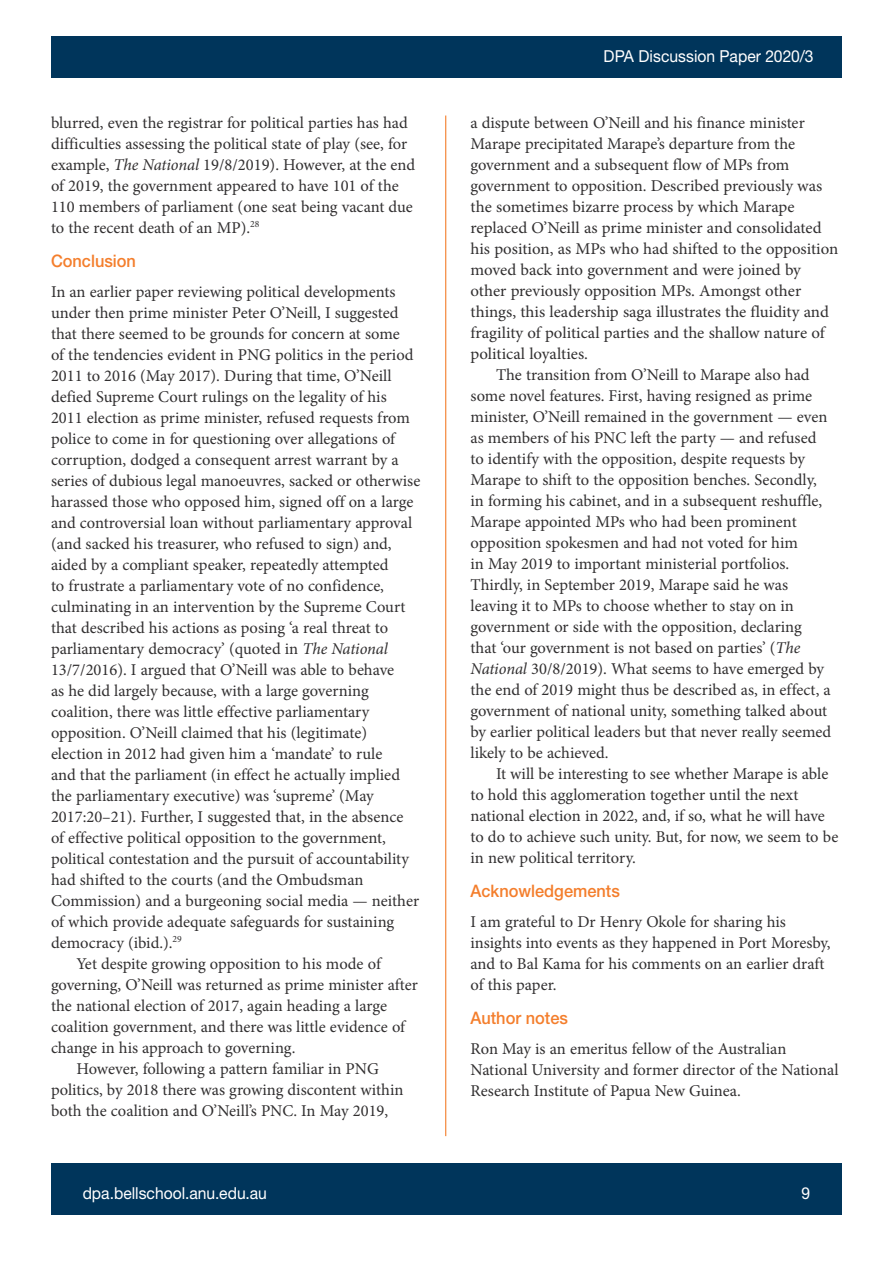
<style>
.page{position:relative;width:893px;height:1263px;background:#fff}
.page>*{position:absolute;margin:0;border:0;box-sizing:border-box;transform-origin:0 0}
.HEADING_1{font:500 17.25px "Helvetica Neue LT Std";color:#f47e2c;scale:.95 1}
.PARA_2{font:16.5px/21px "Minion Pro";color:#312f30}
.PARA_1{font:16.5px/21px "Minion Pro";color:#312f30}
.t1{font:16.5px "Helvetica Neue LT Std";color:#fff;scale:.95 1}
.s1{font-style:italic}
</style>
<div class="page">
<div style="left:51px;top:1164px;width:791px;height:51px;background:#00355b"></div>
<hr style="left:445px;top:116px;width:1px;height:1020px;background:#f47e2c">
<div style="left:51px;top:36px;width:791px;height:42px;background:#00355b"></div>
<p class="PARA_2" style="left:51px;top:112px;width:366px">blurred, even the registrar for political parties has had difficulties assessing the political state of play (see, for example, <span class="s1">The National</span> 19/8/2019). However, at the end of 2019, the government appeared to have 101 of the 110 members of parliament (one seat being vacant due to the recent death of an MP).<sup>28</sup></p>
<p class="HEADING_1" style="left:51px;top:251px;width:91px">Conclusion</p>
<p class="PARA_1" style="left:51px;top:281px;width:371px">In an earlier paper reviewing political developments under then prime minister Peter O’Neill, I suggested that there seemed to be grounds for concern at some<br>of the tendencies evident in PNG politics in the period 2011 to 2016 (May 2017). During that time, O’Neill defied Supreme Court rulings on the legality of his 2011 election as prime minister, refused requests from police to come in for questioning over allegations of corruption, dodged a consequent arrest warrant by a series of dubious legal manoeuvres, sacked or otherwise harassed those who opposed him, signed off on a large and controversial loan without parliamentary approval (and sacked his treasurer, who refused to sign) and, aided by a compliant speaker, repeatedly attempted<br>to frustrate a parliamentary vote of no confidence, culminating in an intervention by the Supreme Court that described his actions as posing ‘a real threat to parliamentary democracy’ (quoted in <span class="s1">The National </span>13/7/2016). I argued that O’Neill was able to behave<br>as he did largely because, with a large governing coalition, there was little effective parliamentary opposition. O’Neill claimed that his (legitimate) election in 2012 had given him a ‘mandate’ to rule<br>and that the parliament (in effect he actually implied the parliamentary executive) was ‘supreme’ (May 2017:20–21). Further, I suggested that, in the absence of effective political opposition to the government, political contestation and the pursuit of accountability had shifted to the courts (and the Ombudsman Commission) and a burgeoning social media — neither of which provide adequate safeguards for sustaining democracy (ibid.).<sup>29</sup></p>
<p class="PARA_2" style="left:51px;top:953px;width:368px;text-indent:26px">Yet despite growing opposition to his mode of governing, O’Neill was returned as prime minister after the national election of 2017, again heading a large coalition government, and there was little evidence of change in his approach to governing.</p>
<p class="PARA_2" style="left:51px;top:1058px;width:354px;text-indent:26px">However, following a pattern familiar in PNG politics, by 2018 there was growing discontent within both the coalition and O’Neill’s PNC. In May 2019,</p>
<p class="t1" style="left:604px;top:47px;width:223px">DPA Discussion Paper 2020/3</p>
<p class="PARA_2" style="left:470px;top:112px;width:369px">a dispute between O’Neill and his finance minister Marape precipitated Marape’s departure from the government and a subsequent flow of MPs from government to opposition. Described previously was the sometimes bizarre process by which Marape replaced O’Neill as prime minister and consolidated his position, as MPs who had shifted to the opposition moved back into government and were joined by other previously opposition MPs. Amongst other things, this leadership saga illustrates the fluidity and fragility of political parties and the shallow nature of political loyalties.</p>
<p class="PARA_2" style="left:470px;top:364px;width:362px;text-indent:26px">The transition from O’Neill to Marape also had some novel features. First, having resigned as prime minister, O’Neill remained in the government — even as members of his PNC left the party — and refused to identify with the opposition, despite requests by Marape to shift to the opposition benches. Secondly, in forming his cabinet, and in a subsequent reshuffle, Marape appointed MPs who had been prominent opposition spokesmen and had not voted for him<br>in May 2019 to important ministerial portfolios.<br>Thirdly, in September 2019, Marape said he was leaving it to MPs to choose whether to stay on in government or side with the opposition, declaring that ‘our government is not based on parties’ (<span class="s1">The National</span> 30/8/2019). What seems to have emerged by the end of 2019 might thus be described as, in effect, a government of national unity, something talked about by earlier political leaders but that never really seemed likely to be achieved.</p>
<p class="PARA_2" style="left:470px;top:763px;width:369px;text-indent:26px">It will be interesting to see whether Marape is able to hold this agglomeration together until the next national election in 2022, and, if so, what he will have to do to achieve such unity. But, for now, we seem to be in new political territory.</p>
<p class="HEADING_1" style="left:470px;top:881px;width:159px">Acknowledgements</p>
<p class="PARA_1" style="left:470px;top:911px;width:362px">I am grateful to Dr Henry Okole for sharing his insights into events as they happened in Port Moresby, and to Bal Kama for his comments on an earlier draft of this paper.</p>
<p class="HEADING_1" style="left:470px;top:1008px;width:104px">Author notes</p>
<p class="PARA_1" style="left:470px;top:1038px;width:370px">Ron May is an emeritus fellow of the Australian<br>National University and former director of the National<br>Research Institute of Papua New Guinea.</p>
<p class="t1" style="left:83px;top:1183px;width:195px">dpa.bellschool.anu.edu.au</p>
<p class="t1" style="left:801px;top:1183px;width:11px">9</p>
</div>
